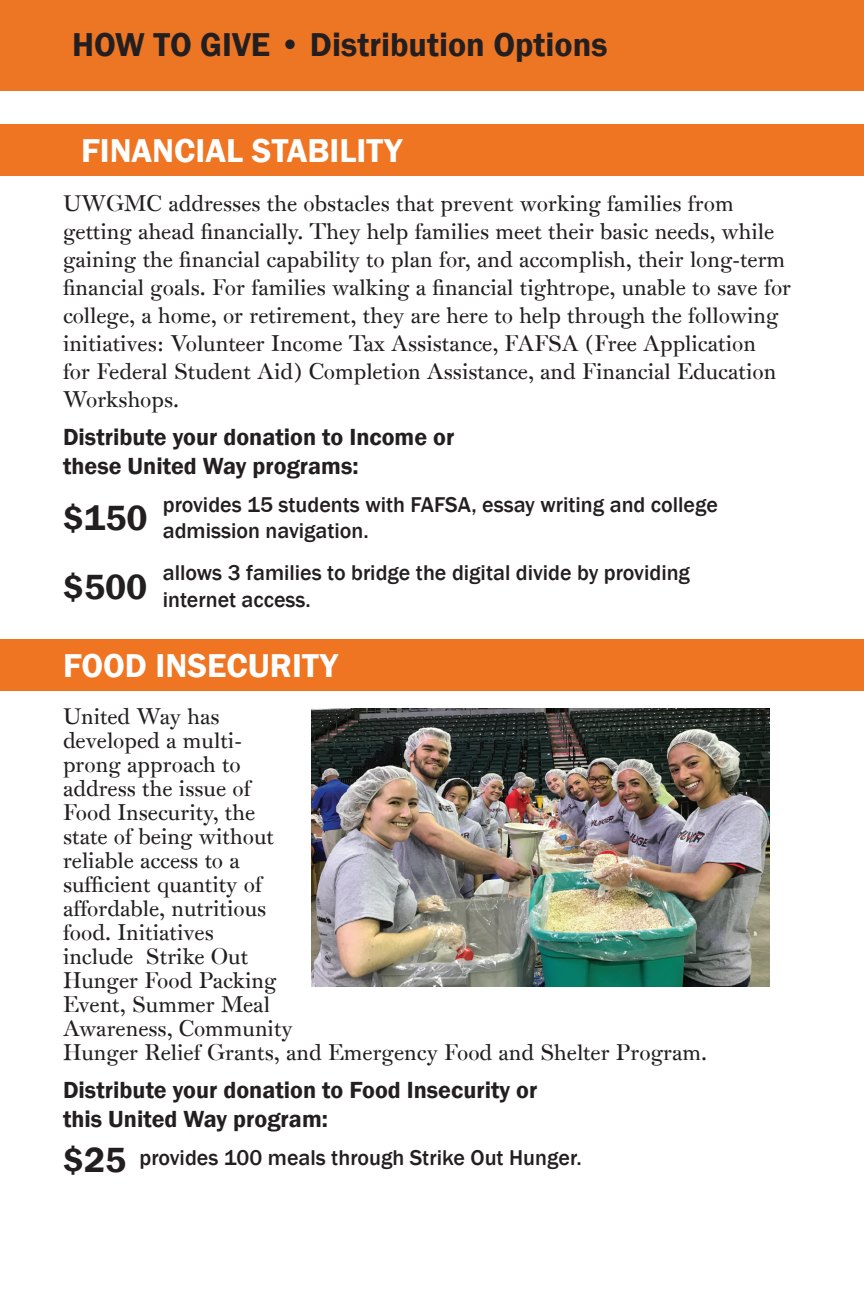
<style>
.page{position:relative;width:864px;height:1296px;background:#fff}
.page>*{position:absolute;margin:0;border:0;box-sizing:border-box;transform-origin:0 0}
.t1{font:600 36px "Franklin Gothic";color:#231f20}
.t2{font:600 34px "Franklin Gothic";color:#fff}
.t3{font:600 34px "Franklin Gothic";color:#231f20}
.t4{font:600 24px "Franklin Gothic";color:#231f20}
.t5{font:22px/24px "Princeton Monti";color:#231f20}
.t6{font:500 22px/26.4px "Franklin Gothic";color:#231f20}
</style>
<div class="page">
<div style="left:0;top:124px;width:864px;height:52px;background:#f07523"></div>
<div style="left:0;top:0;width:864px;height:91px;background:#ed7625"></div>
<div style="left:0;top:639px;width:864px;height:52px;background:#f07523"></div>
<img style="left:312px;top:708px;width:458px;height:279px">
<p class="t3" style="left:72px;top:24px;width:537px">HOW TO GIVE • Distribution Options</p>
<p class="t2" style="left:81px;top:129px;width:323px">FINANCIAL STABILITY</p>
<p class="t5" style="left:63px;top:189px;width:730px;line-height:28px">UWGMC addresses the obstacles that prevent working families from getting ahead financially. They help families meet their basic needs, while gaining the financial capability to plan for, and accomplish, their long-term financial goals. For families walking a financial tightrope, unable to save for college, a home, or retirement, they are here to help through the following initiatives: Volunteer Income Tax Assistance, FAFSA (Free Application<br>for Federal Student Aid) Completion Assistance, and Financial Education Workshops.</p>
<p class="t4" style="left:63px;top:423px;width:393px">Distribute your donation to Income or</p>
<p class="t4" style="left:63px;top:451px;width:297px">these United Way programs:</p>
<p class="t1" style="left:63px;top:496px;width:86px">$150</p>
<p class="t6" style="left:163px;top:491px;width:557px">provides 15 students with FAFSA, essay writing and college admission navigation.</p>
<p class="t1" style="left:63px;top:565px;width:86px">$500</p>
<p class="t6" style="left:163px;top:560px;width:529px">allows 3 families to bridge the digital divide by providing internet access.</p>
<p class="t2" style="left:63px;top:645px;width:277px">FOOD INSECURITY</p>
<p class="t5" style="left:63px;top:705px;width:646px">United Way has<br>developed a multi-<br>prong approach to<br>address the issue of<br>Food Insecurity, the<br>state of being without<br>reliable access to a<br>sufficient quantity of<br>affordable, nutritious<br>food. Initiatives<br>include Strike Out<br>Hunger Food Packing<br>Event, Summer Meal<br>Awareness, Community<br>Hunger Relief Grants, and Emergency Food and Shelter Program.</p>
<p class="t4" style="left:63px;top:1075px;width:476px">Distribute your donation to Food Insecurity or</p>
<p class="t4" style="left:63px;top:1104px;width:266px">this United Way program:</p>
<p class="t1" style="left:63px;top:1138px;width:65px">$25</p>
<p class="t6" style="left:140px;top:1145px;width:444px">provides 100 meals through Strike Out Hunger.</p>
</div>
